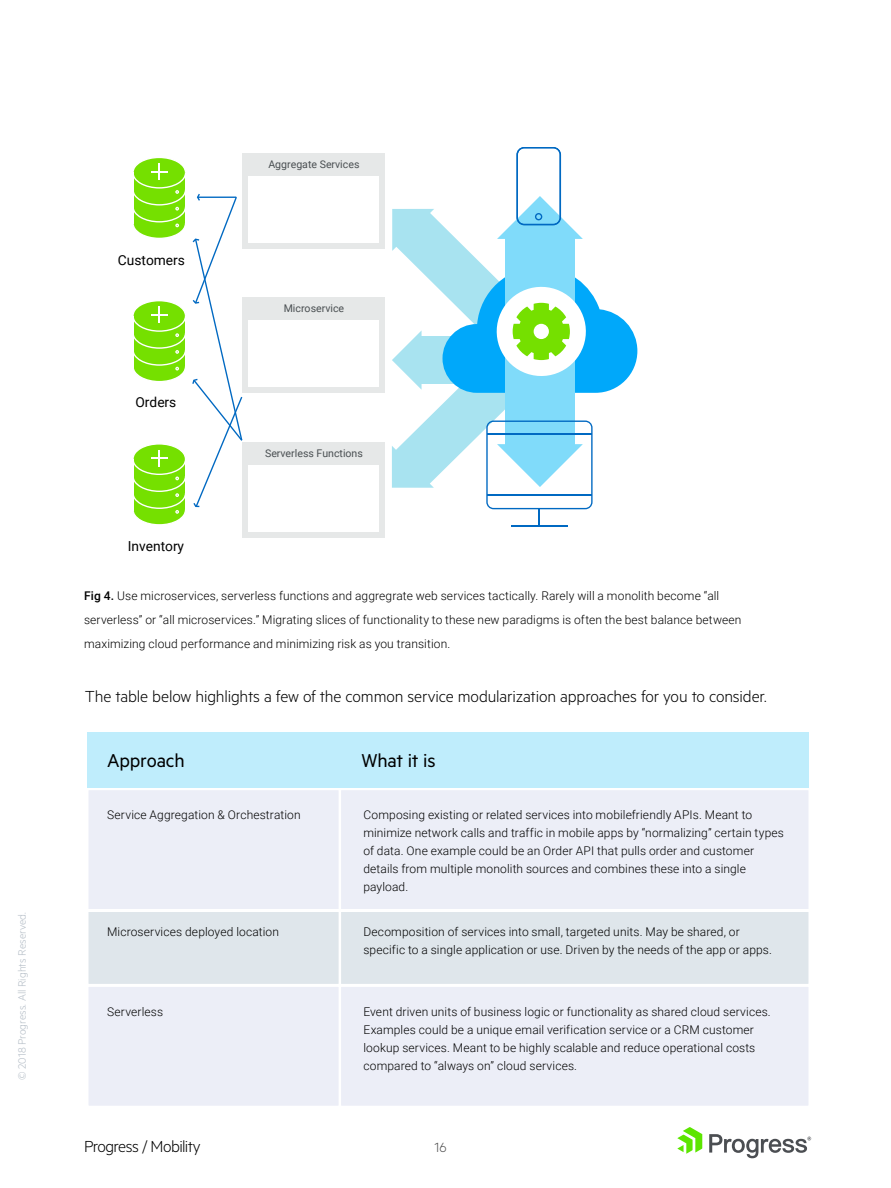
<style>
.page{position:relative;width:891px;height:1188px;background:#fff}
.page>*{position:absolute;margin:0;border:0;box-sizing:border-box;transform-origin:0 0}
.t1{font:21px "Metric";letter-spacing:-.005em;color:#000}
.t2{font:300 18px "Metric";letter-spacing:-.01em;color:#000}
.t3{font:300 18px "Metric";letter-spacing:-.03em;color:#000}
.t4{font:300 15px "Metric";color:#4d4d4d}
.t5{font:13.8px "Roboto";color:#000}
.t6{font:300 12px/18px "Roboto";letter-spacing:.01em;color:#000}
.t7{font:300 12px "Metric";color:#b4bdc6}
.t8{font:10.65px "Roboto";color:#4a4f52}
.s1{font-weight:500}
</style>
<div class="page">
<svg style="left:677px;top:1127px;width:25px;height:27px"></svg>
<svg style="left:709px;top:1134px;width:102px;height:24px"></svg>
<div style="left:243px;top:442px;width:142px;height:96px;background:#e6e8e8"></div>
<div style="left:249px;top:465px;width:130px;height:67px;background:#fff"></div>
<div style="left:243px;top:153px;width:142px;height:96px;background:#e6e8e8"></div>
<div style="left:248px;top:176px;width:131px;height:67px;background:#fff"></div>
<div style="left:243px;top:297px;width:142px;height:96px;background:#e6e8e8"></div>
<div style="left:248px;top:321px;width:131px;height:66px;background:#fff"></div>
<svg style="left:392px;top:147px;width:245px;height:378px"></svg>
<hr style="left:511px;top:525px;width:57px;height:2px;background:#0069c2">
<svg style="left:133px;top:158px;width:109px;height:367px"></svg>
<div style="left:87px;top:789px;width:253px;height:121px;background:#eceef7;border:2px solid #fff"></div>
<div style="left:87px;top:985px;width:253px;height:122px;background:#eceef7;border:2px solid #fff"></div>
<div style="left:87px;top:910px;width:253px;height:75px;background:#dfe6eb;border:2px solid #fff"></div>
<div style="left:88px;top:732px;width:252px;height:56px;background:#bfedfc"></div>
<div style="left:340px;top:789px;width:470px;height:121px;background:#eceef7;border:2px solid #fff"></div>
<div style="left:340px;top:985px;width:470px;height:122px;background:#eceef7;border:2px solid #fff"></div>
<div style="left:340px;top:910px;width:470px;height:75px;background:#dfe6eb;border:2px solid #fff"></div>
<div style="left:341px;top:732px;width:468px;height:56px;background:#bfedfc"></div>
<p class="t7" style="left:15px;top:1080px;width:169px;rotate:-90deg">© 2018 Progress. All Rights Reserved.</p>
<p class="t5" style="left:118px;top:250px;width:69px">Customers</p>
<p class="t5" style="left:135px;top:393px;width:42px">Orders</p>
<p class="t5" style="left:128px;top:537px;width:58px">Inventory</p>
<p class="t8" style="left:268px;top:156px;width:93px">Aggregate Services</p>
<p class="t8" style="left:284px;top:301px;width:62px">Microservice</p>
<p class="t8" style="left:265px;top:446px;width:99px">Serverless Functions</p>
<p class="t6" style="left:84px;top:583px;width:659px;line-height:24px"><span class="s1">Fig 4.</span> Use microservices, serverless functions and aggregrate web services tactically. Rarely will a monolith become “all serverless” or “all microservices.” Migrating slices of functionality to these new paradigms is often the best balance between maximizing cloud performance and minimizing risk as you transition.</p>
<h2 class="t2" style="left:85px;top:686px;width:683px">The table below highlights a few of the common service modularization approaches for you to consider.</h2>
<h1 class="t1" style="left:107px;top:748px;width:79px">Approach</h1>
<h1 class="t1" style="left:361px;top:748px;width:76px">What it is</h1>
<p class="t6" style="left:363px;top:805px;width:422px">Composing existing or related services into mobilefriendly APIs. Meant to minimize network calls and traffic in mobile apps by “normalizing” certain types of data. One example could be an Order API that pulls order and customer details from multiple monolith sources and combines these into a single payload.</p>
<p class="t6" style="left:107px;top:805px;width:195px">Service Aggregation &amp; Orchestration</p>
<p class="t6" style="left:107px;top:922px;width:174px">Microservices deployed location</p>
<p class="t6" style="left:107px;top:1002px;width:58px">Serverless</p>
<p class="t6" style="left:363px;top:922px;width:410px">Decomposition of services into small, targeted units. May be shared, or specific to a single application or use. Driven by the needs of the app or apps.</p>
<p class="t6" style="left:363px;top:1002px;width:409px">Event driven units of business logic or functionality as shared cloud services.<br>Examples could be a unique email verification service or a CRM customer lookup services. Meant to be highly scalable and reduce operational costs compared to “always on” cloud services.</p>
<h2 class="t3" style="left:84px;top:1136px;width:118px">Progress / Mobility</h2>
<p class="t4" style="left:435px;top:1139px;width:13px">16</p>
</div>
